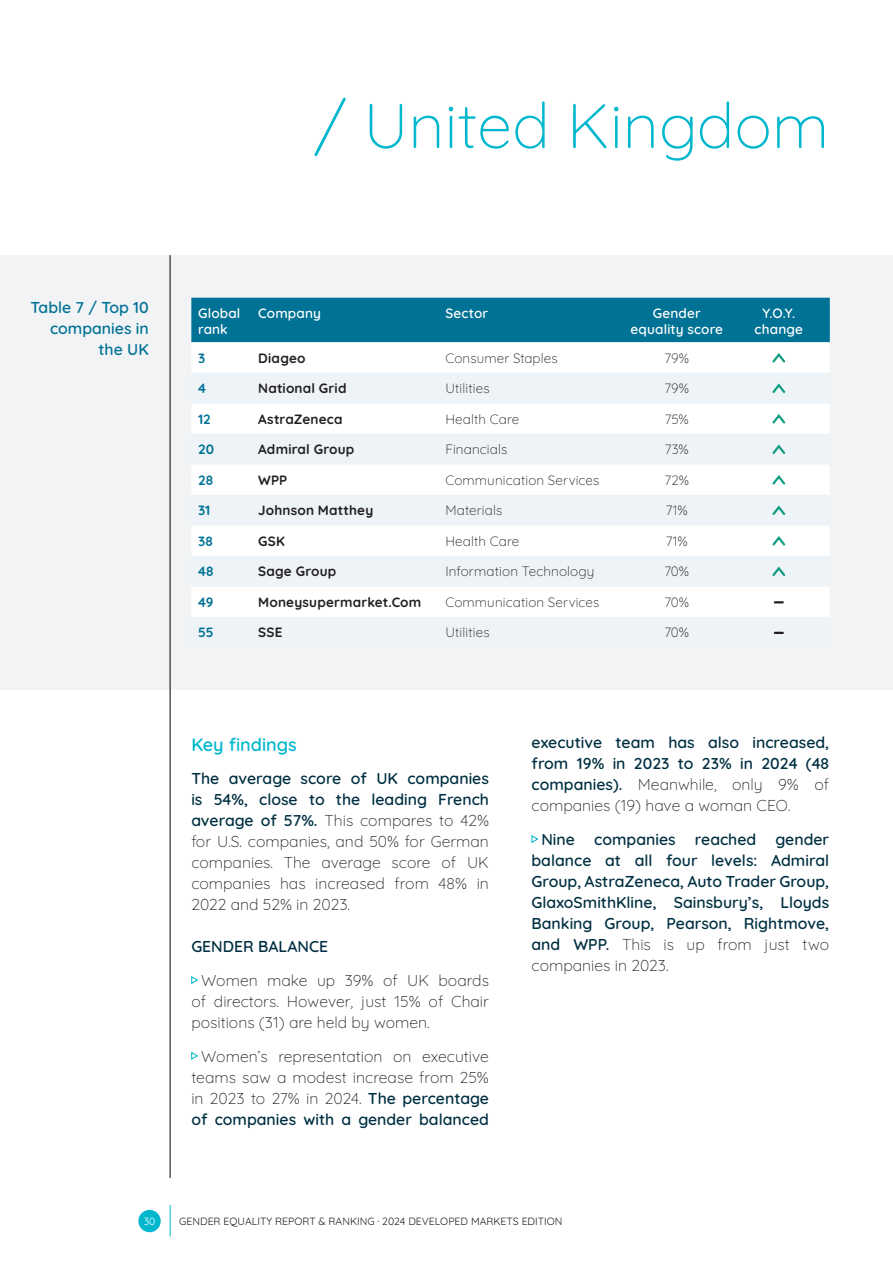
<style>
.page{position:relative;width:893px;height:1263px;background:#fff}
.page>*{position:absolute;margin:0;border:0;box-sizing:border-box;transform-origin:0 0}
.t1{font:300 63px "Quicksand";color:#00b7ce}
.t2{font:600 18px "Quicksand";color:#00b7ce}
.t3{font:300 15.75px/21px "Quicksand";color:#231f20;text-align:justify}
.t4{font:600 15.75px/21px "Quicksand";color:#003042;text-align:justify}
.t5{font:600 15.75px/21px "Quicksand";color:#007295;text-align:right}
.Table_body{font:300 13.5px "Quicksand";letter-spacing:.01em;color:#231f20}
.Table_body-2{font:700 13.5px "Quicksand";letter-spacing:.015em;color:#231f20}
.Table_header{font:600 13.5px/16.2px "Quicksand";letter-spacing:.015em;color:#fff;text-align:center}
.Table_body-3{font:700 13.5px "Quicksand";letter-spacing:-.005em;color:#007295}
.Table_body-4{font:600 13.5px/16.2px "Quicksand";letter-spacing:.01em;color:#fff}
.t6{font:10.5px "Quicksand";color:#231f20}
.t7{font:10.5px "Quicksand";color:#fff}
.s1{font-weight:600;color:#003042}
.s2{font-weight:300;color:#231f20}
</style>
<div class="page">
<div style="left:0;top:255px;width:893px;height:435px;background:#f2f3f4"></div>
<hr style="left:170px;top:255px;width:1px;height:923px;background:#000">
<div style="left:138px;top:1210px;width:23px;height:22px;background:#00b7ce;border-radius:50%"></div>
<hr style="left:170px;top:1205px;width:1px;height:31px;background:#00b7ce">
<svg style="left:191px;top:976px;width:7px;height:8px"></svg>
<svg style="left:191px;top:1051px;width:7px;height:9px"></svg>
<svg style="left:531px;top:835px;width:7px;height:8px"></svg>
<div style="left:191px;top:298px;width:639px;height:44px;background:#007295"></div>
<div style="left:191px;top:342px;width:639px;height:30px;background:#fff"></div>
<svg style="left:192px;top:404px;width:637px;height:230px;fill:#fff"></svg>
<svg style="left:770px;top:351px;width:17px;height:14px"></svg>
<svg style="left:772px;top:383px;width:14px;height:10px"></svg>
<svg style="left:770px;top:412px;width:17px;height:14px"></svg>
<svg style="left:770px;top:443px;width:17px;height:13px"></svg>
<svg style="left:770px;top:473px;width:17px;height:14px"></svg>
<svg style="left:770px;top:504px;width:17px;height:13px"></svg>
<svg style="left:770px;top:534px;width:17px;height:14px"></svg>
<svg style="left:770px;top:565px;width:17px;height:13px"></svg>
<svg style="left:775px;top:601px;width:8px;height:2px"></svg>
<svg style="left:775px;top:632px;width:8px;height:2px"></svg>
<p class="t1" style="left:314px;top:77px;width:516px">/ United Kingdom</p>
<p class="t5" style="left:30px;top:296px;width:120px">Table 7 / Top 10 companies in the UK</p>
<p class="Table_body-4" style="left:198px;top:304px;width:44px">Global rank</p>
<p class="Table_header" style="left:258px;top:304px;width:64px">Company</p>
<p class="Table_header" style="left:445px;top:304px;width:44px">Sector</p>
<p class="Table_header" style="left:630px;top:304px;width:94px">Gender equality score</p>
<p class="Table_header" style="left:754px;top:304px;width:50px">Y.O.Y. change</p>
<p class="Table_body-3" style="left:198px;top:347px;width:9px">3</p>
<p class="Table_body-2" style="left:258px;top:347px;width:49px">Diageo</p>
<p class="Table_body" style="left:445px;top:347px;width:114px">Consumer Staples</p>
<p class="Table_body" style="left:664px;top:347px;width:26px">79%</p>
<p class="Table_body-3" style="left:198px;top:378px;width:9px">4</p>
<p class="Table_body-2" style="left:258px;top:378px;width:90px">National Grid</p>
<p class="Table_body" style="left:445px;top:378px;width:46px">Utilities</p>
<p class="Table_body" style="left:664px;top:378px;width:26px">79%</p>
<p class="Table_body-3" style="left:198px;top:408px;width:14px">12</p>
<p class="Table_body-2" style="left:258px;top:408px;width:86px">AstraZeneca</p>
<p class="Table_body" style="left:445px;top:408px;width:75px">Health Care</p>
<p class="Table_body" style="left:665px;top:408px;width:26px">75%</p>
<p class="Table_body-3" style="left:198px;top:439px;width:17px">20</p>
<p class="Table_body-2" style="left:258px;top:439px;width:98px">Admiral Group</p>
<p class="Table_body" style="left:445px;top:439px;width:63px">Financials</p>
<p class="Table_body" style="left:665px;top:439px;width:26px">73%</p>
<p class="Table_body-3" style="left:198px;top:469px;width:17px">28</p>
<p class="Table_body-2" style="left:258px;top:469px;width:31px">WPP</p>
<p class="Table_body" style="left:445px;top:469px;width:156px">Communication Services</p>
<p class="Table_body" style="left:665px;top:469px;width:26px">72%</p>
<p class="Table_body-3" style="left:198px;top:500px;width:14px">31</p>
<p class="Table_body-2" style="left:258px;top:500px;width:116px">Johnson Matthey</p>
<p class="Table_body" style="left:445px;top:500px;width:58px">Materials</p>
<p class="Table_body" style="left:666px;top:500px;width:24px">71%</p>
<p class="Table_body-3" style="left:198px;top:530px;width:16px">38</p>
<p class="Table_body-2" style="left:258px;top:530px;width:28px">GSK</p>
<p class="Table_body" style="left:445px;top:530px;width:75px">Health Care</p>
<p class="Table_body" style="left:666px;top:530px;width:24px">71%</p>
<p class="Table_body-3" style="left:198px;top:561px;width:17px">48</p>
<p class="Table_body-2" style="left:258px;top:561px;width:80px">Sage Group</p>
<p class="Table_body" style="left:445px;top:561px;width:151px">Information Technology</p>
<p class="Table_body" style="left:664px;top:561px;width:26px">70%</p>
<p class="Table_body-3" style="left:198px;top:591px;width:17px">49</p>
<p class="Table_body-2" style="left:258px;top:591px;width:165px">Moneysupermarket.Com</p>
<p class="Table_body" style="left:445px;top:591px;width:156px">Communication Services</p>
<p class="Table_body" style="left:664px;top:591px;width:26px">70%</p>
<p class="Table_body-3" style="left:198px;top:622px;width:17px">55</p>
<p class="Table_body-2" style="left:258px;top:622px;width:26px">SSE</p>
<p class="Table_body" style="left:445px;top:622px;width:46px">Utilities</p>
<p class="Table_body" style="left:664px;top:622px;width:26px">70%</p>
<p class="t2" style="left:191px;top:730px;width:107px">Key findings</p>
<p class="t3" style="left:191px;top:767px;width:299px"><span class="s1">The average score of UK companies is 54%, close to the leading French average of 57%.</span> This compares to 42% for U.S. companies, and 50% for German companies. The average score of UK companies has increased from 48% in 2022 and 52% in 2023.</p>
<p class="t4" style="left:191px;top:935px;width:138px">GENDER BALANCE</p>
<p class="t3" style="left:191px;top:968px;width:299px;text-indent:10px">Women make up 39% of UK boards of directors. However, just 15% of Chair positions (31) are held by women.</p>
<p class="t3" style="left:191px;top:1044px;width:299px;text-indent:10px">Women’s representation on executive teams saw a modest increase from 25% in 2023 to 27% in 2024. <span class="s1">The percentage of companies with a gender balanced</span></p>
<p class="t4" style="left:531px;top:731px;width:299px">executive team has also increased, from 19% in 2023 to 23% in 2024 (48 companies). <span class="s2">Meanwhile, only 9% of companies (19) have a woman CEO.</span></p>
<p class="t4" style="left:531px;top:827px;width:299px;text-indent:10px">Nine companies reached gender balance at all four levels: Admiral Group, AstraZeneca, Auto Trader Group, GlaxoSmithKline, Sainsbury’s, Lloyds Banking Group, Pearson, Rightmove, and WPP. <span class="s2">This is up from just two companies in 2023.</span></p>
<p class="t7" style="left:144px;top:1213px;width:13px">30</p>
<p class="t6" style="left:179px;top:1213px;width:385px">GENDER EQUALITY REPORT &amp; RANKING · 2024 DEVELOPED MARKETS EDITION</p>
</div>
